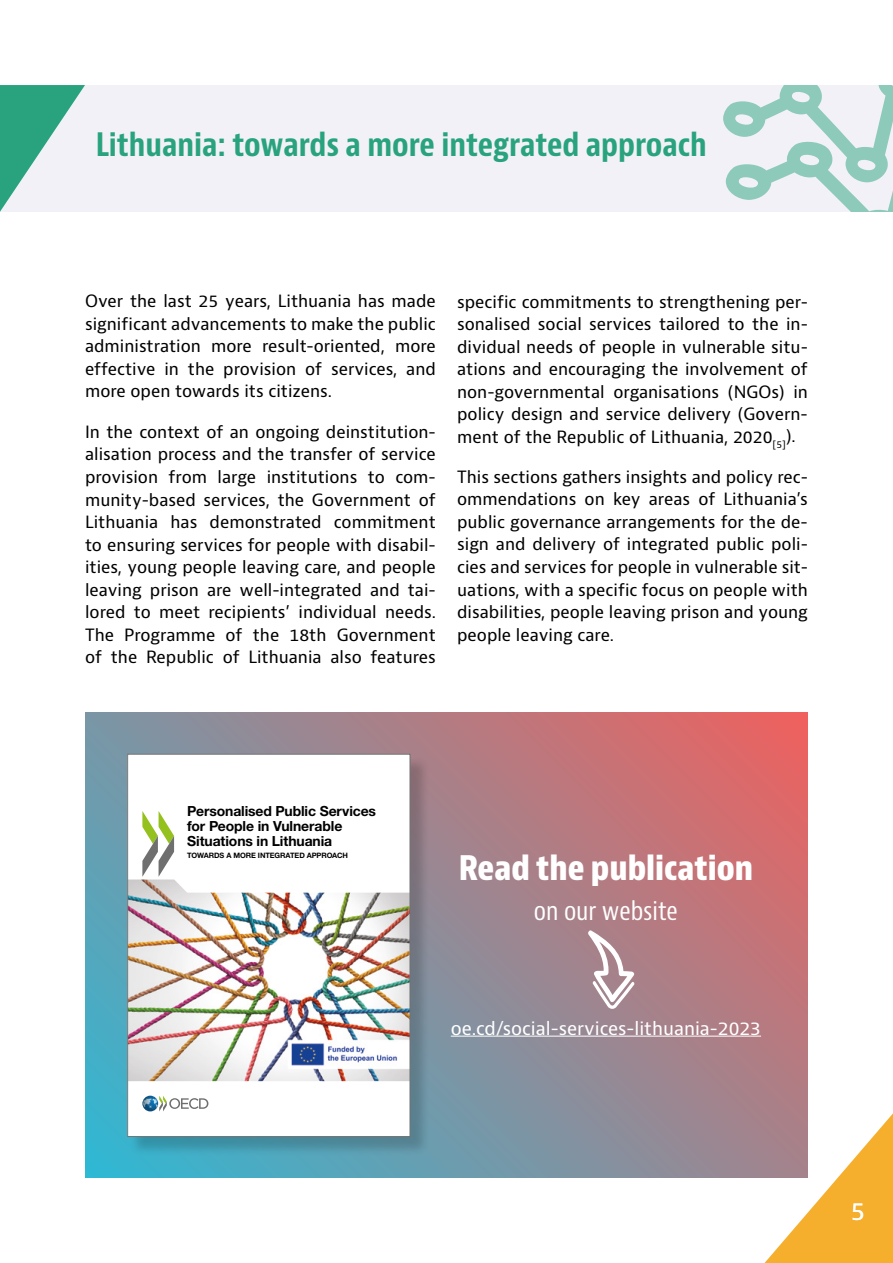
<style>
.page{position:relative;width:893px;height:1263px;background:#fff}
.page>*{position:absolute;margin:0;border:0;box-sizing:border-box;transform-origin:0 0}
.t1{font:700 condensed 33px "Bernini Sans";color:#fff}
.t2{font:700 condensed 31.5px "Bernini Sans";color:#28a37d}
.t3{font:condensed 25.5px "Bernini Sans";color:#fff}
.t4{font:24px "Bernini Sans";color:#fff}
.t5{font:18px "Bernini Sans";color:#fff}
.t6{font:16.5px/22.5px "Bernini Sans";color:#000;text-align:justify}
.t7{font:700 13.95px/14.9px "Helvetica Neue LT Pro";letter-spacing:-.01em;color:#000}
.t8{font:700 7.5px "Helvetica Neue LT Pro";letter-spacing:-.015em;color:#000}
</style>
<div class="page">
<svg style="left:764px;top:1113px;width:129px;height:150px"></svg>
<svg style="left:85px;top:713px;width:723px;height:465px;background:#9f848e"></svg>
<div style="left:0;top:85px;width:893px;height:127px;background:#f2f1f7"></div>
<svg style="left:0;top:85px;width:85px;height:127px"></svg>
<svg style="left:723px;top:85px;width:170px;height:127px"></svg>
<div style="left:129px;top:756px;width:301px;height:400px;background:#000;opacity:.18"></div>
<div style="left:128px;top:754px;width:282px;height:382px;background:#fff"></div>
<svg style="left:142px;top:811px;width:32px;height:66px"></svg>
<img style="left:130px;top:879px;width:278px;height:202px">
<svg style="left:142px;top:1096px;width:16px;height:15px"></svg>
<svg style="left:159px;top:1096px;width:49px;height:15px"></svg>
<div style="left:128px;top:754px;width:282px;height:382px;border:1px solid #727272"></div>
<hr style="left:451px;top:1035px;width:310px;height:2px;background:#fff">
<svg style="left:588px;top:930px;width:47px;height:79px"></svg>
<svg style="left:85px;top:1094px;width:5px;height:17px"></svg>
<h2 class="t2" style="left:96px;top:126px;width:613px">Lithuania: towards a more integrated approach</h2>
<p class="t6" style="left:85px;top:290px;width:352px">Over the last 25 years, Lithuania has made significant advancements to make the public administration more result-oriented, more effective in the provision of services, and more open towards its citizens.</p>
<p class="t6" style="left:85px;top:421px;width:352px">In the context of an ongoing deinstitution&shy;alisation process and the transfer of service provision from large institutions to com&shy;munity-based services, the Government of Lithuania has demonstrated commitment to ensuring services for people with disabil&shy;ities, young people leaving care, and people leaving prison are well-integrated and tai&shy;lored to meet recipients’ individual needs.<br>The Programme of the 18th Government of the Republic of Lithuania also features</p>
<p class="t6" style="left:457px;top:291px;width:352px">specific commitments to strengthening per&shy;sonalised social services tailored to the in&shy;dividual needs of people in vulnerable situ&shy;ations and encouraging the involvement of non-governmental organisations (NGOs) in policy design and service delivery (Govern&shy;ment of the Republic of Lithuania, 2020<sub>[5]</sub>).</p>
<p class="t6" style="left:457px;top:466px;width:352px">This sections gathers insights and policy rec&shy;ommendations on key areas of Lithuania’s public governance arrangements for the de&shy;sign and delivery of integrated public poli&shy;cies and services for people in vulnerable sit&shy;uations, with a specific focus on people with disabilities, people leaving prison and young people leaving care.</p>
<p class="t7" style="left:187px;top:803px;width:190px">Personalised Public Services for People in Vulnerable<br>Situations in Lithuania</p>
<p class="t8" style="left:187px;top:851px;width:162px">TOWARDS A MORE INTEGRATED APPROACH</p>
<h1 class="t1" style="left:459px;top:848px;width:296px">Read the publication</h1>
<h3 class="t3" style="left:534px;top:895px;width:146px">on our website</h3>
<p class="t5" style="left:451px;top:1016px;width:312px">oe.cd/social-services-lithuania-2023</p>
<h3 class="t4" style="left:851px;top:1195px;width:16px">5</h3>
</div>
